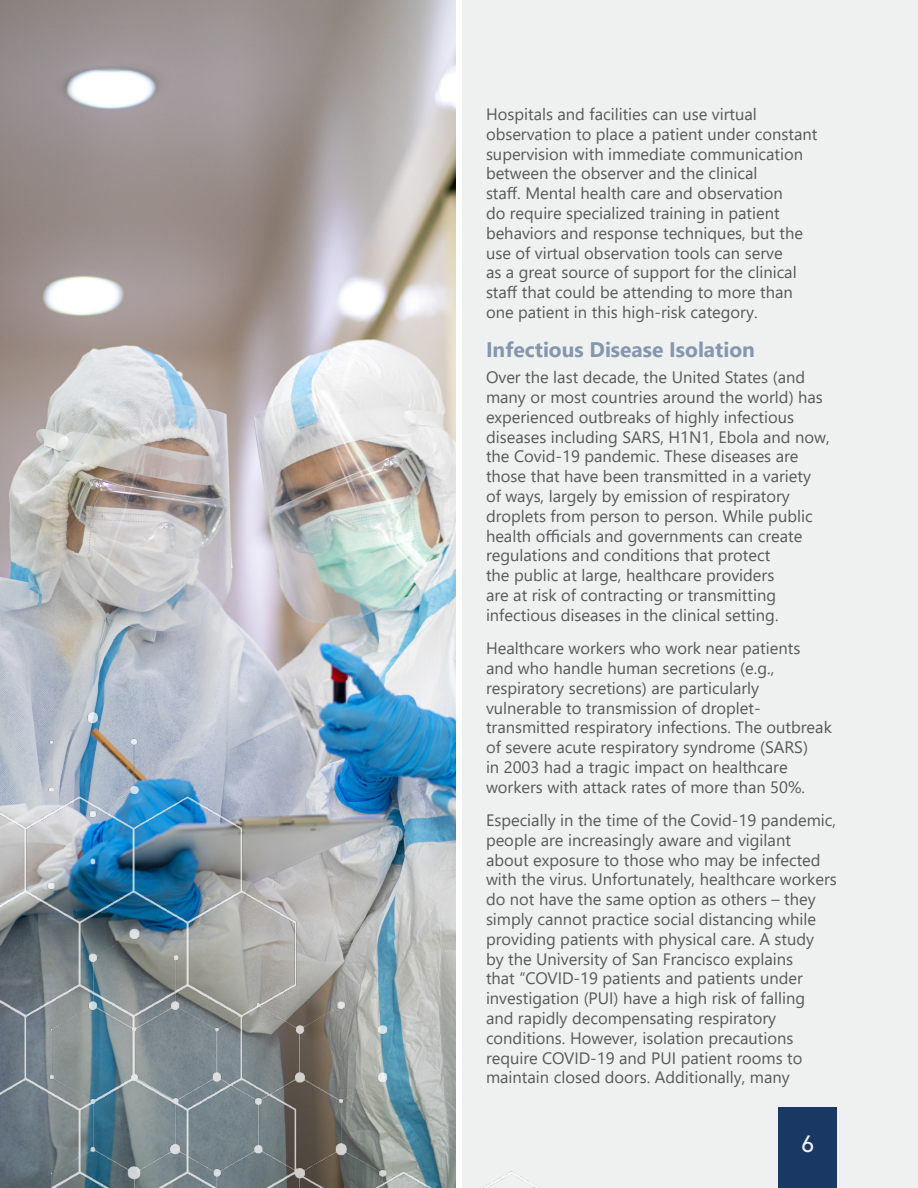
<style>
.page{position:relative;width:918px;height:1188px;background:#fff}
.page>*{position:absolute;margin:0;border:0;box-sizing:border-box;transform-origin:0 0}
.Pulled_Quotes{font:27px "Vision";color:#eff0f0}
.Heading_3{font:700 21px "Segoe UI";color:#8497af}
.Body{font:16.5px/19.8px "Segoe UI";color:#57585a}
</style>
<div class="page">
<div style="left:462px;top:0;width:456px;height:1188px;background:#eff0f0"></div>
<img style="left:0;top:0;width:456px;height:713px">
<img style="left:0;top:713px;width:540px;height:475px">
<div style="left:779px;top:1107px;width:58px;height:81px;background:#193863"></div>
<p class="Body" style="left:486px;top:103px;width:333px">Hospitals and facilities can use virtual observation to place a patient under constant supervision with immediate communication between the observer and the clinical<br>staff. Mental health care and observation<br>do require specialized training in patient behaviors and response techniques, but the use of virtual observation tools can serve<br>as a great source of support for the clinical staff that could be attending to more than one patient in this high-risk category.</p>
<p class="Heading_3" style="left:486px;top:329px;width:270px">Infectious Disease Isolation</p>
<p class="Body" style="left:486px;top:366px;width:345px">Over the last decade, the United States (and many or most countries around the world) has experienced outbreaks of highly infectious diseases including SARS, H1N1, Ebola and now, the Covid-19 pandemic. These diseases are those that have been transmitted in a variety of ways, largely by emission of respiratory droplets from person to person. While public health officials and governments can create regulations and conditions that protect<br>the public at large, healthcare providers<br>are at risk of contracting or transmitting infectious diseases in the clinical setting.</p>
<p class="Body" style="left:486px;top:637px;width:347px">Healthcare workers who work near patients and who handle human secretions (e.g., respiratory secretions) are particularly vulnerable to transmission of droplet&shy;transmitted respiratory infections. The outbreak of severe acute respiratory syndrome (SARS)<br>in 2003 had a tragic impact on healthcare workers with attack rates of more than 50%.</p>
<p class="Body" style="left:486px;top:809px;width:352px">Especially in the time of the Covid-19 pandemic, people are increasingly aware and vigilant about exposure to those who may be infected with the virus. Unfortunately, healthcare workers do not have the same option as others – they simply cannot practice social distancing while providing patients with physical care. A study<br>by the University of San Francisco explains<br>that “COVID-19 patients and patients under investigation (PUI) have a high risk of falling<br>and rapidly decompensating respiratory conditions. However, isolation precautions require COVID-19 and PUI patient rooms to maintain closed doors. Additionally, many</p>
<p class="Pulled_Quotes" style="left:801px;top:1128px;width:16px">6</p>
</div>
